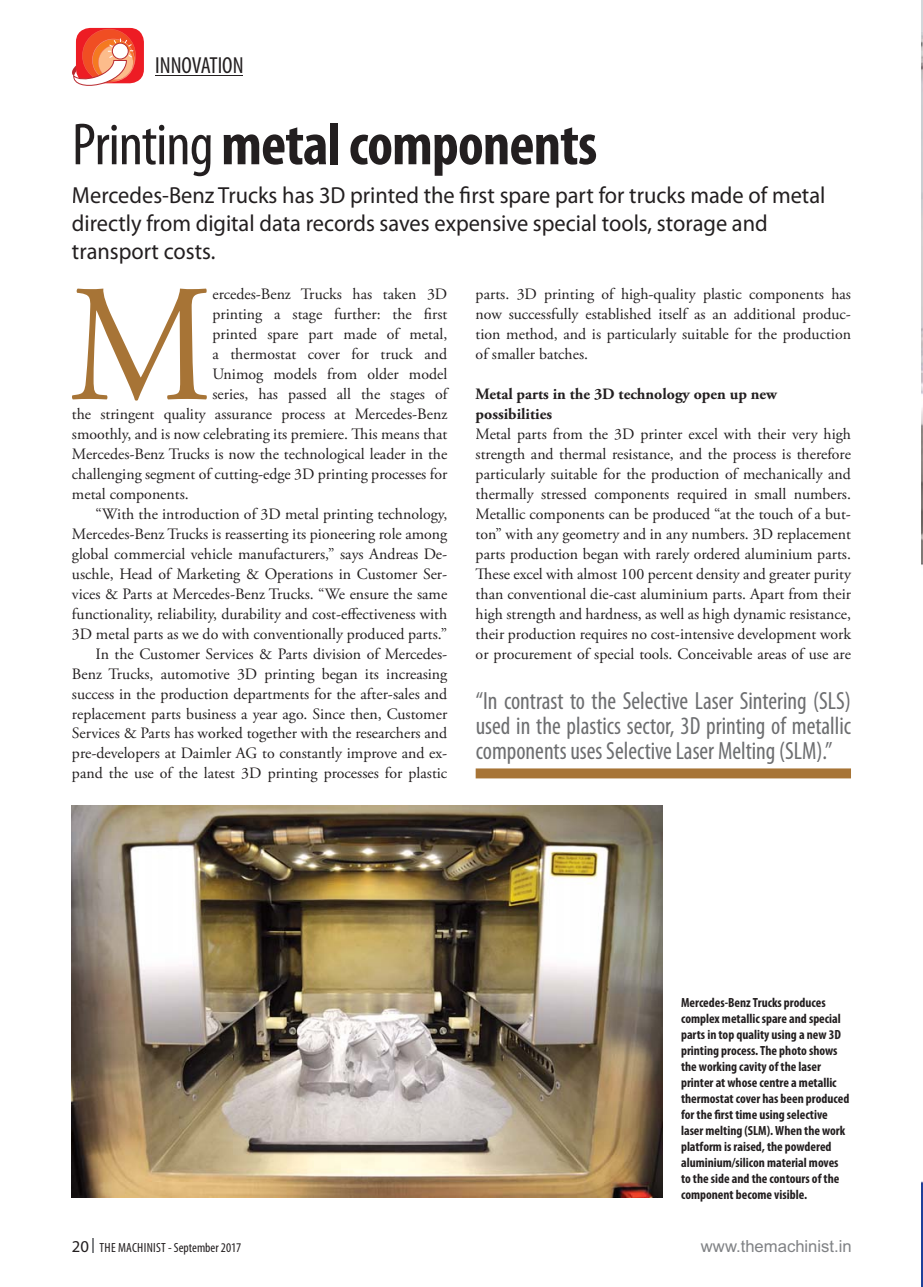
<style>
.page{position:relative;width:923px;height:1287px;background:#fff}
.page>*{position:absolute;margin:0;border:0;box-sizing:border-box;transform-origin:0 0}
.t1{font:166.42px "Adobe Garamond Pro";color:#a77436;scale:.95 1}
.t2{font:700 condensed 59.85px "Myriad Pro";letter-spacing:-.015em;color:#231f20}
.t3{font:condensed 25.03px/25px "Myriad Pro";color:#6d6e70;text-align:justify;scale:.96 1}
.t4{font:23.28px/28px "Myriad Pro";color:#231f20;scale:.96 1}
.t5{font:condensed 23.28px "Myriad Pro";color:#231f20}
.t6{font:16.62px "Arial";color:#808285}
.t7{font:15.75px/19.9px "Adobe Garamond Pro";color:#231f20;text-align:justify}
.t8{font:700 15.75px/19.9px "Adobe Garamond Pro";color:#231f20}
.t9{font:700 condensed 13.3px/15.9px "Myriad Pro";color:#231f20}
.t10{font:condensed 13.3px "Myriad Pro";color:#231f20}
.s1{font-weight:400}
.s2{font-stretch:normal;font-size:16.62px}
</style>
<div class="page">
<div style="left:76px;top:28px;width:68px;height:55px;background:#ed1c24;border-radius:14px"></div>
<hr style="left:155px;top:75px;width:88px;height:1px;background:#231f20">
<svg style="left:72px;top:29px;width:64px;height:57px"></svg>
<svg style="left:93px;top:1238px;width:1px;height:14px"></svg>
<img style="left:921px;top:0;width:1px;height:1287px">
<div style="left:475px;top:768px;width:375px;height:10px;background:#a77436"></div>
<img style="left:72px;top:806px;width:590px;height:392px">
<h3 class="t5" style="left:155px;top:57px;width:90px">INNOVATION</h3>
<h2 class="t2" style="left:72px;top:123px;width:526px"><span class="s1">Printing</span>metal components</h2>
<h3 class="t4" style="left:72px;top:183px;width:786px">Mercedes-Benz Trucks has 3D printed the first spare part for trucks made of metal directly from digital data records saves expensive special tools, storage and transport costs.</h3>
<h1 class="t1" style="left:68px;top:274px;width:153px">M</h1>
<p class="t7" style="left:212px;top:285px;width:236px">ercedes-Benz Trucks has taken 3D</p>
<p class="t7" style="left:212px;top:305px;width:236px">printing a stage further: the first</p>
<p class="t7" style="left:212px;top:325px;width:236px">printed spare part made of metal,</p>
<p class="t7" style="left:212px;top:345px;width:236px">a thermostat cover for truck and</p>
<p class="t7" style="left:212px;top:365px;width:236px">Unimog models from older model</p>
<p class="t7" style="left:212px;top:385px;width:236px">series, has passed all the stages of</p>
<p class="t7" style="left:72px;top:405px;width:376px">the stringent quality assurance process at Mercedes-Benz</p>
<p class="t7" style="left:72px;top:425px;width:376px">smoothly, and is now celebrating its premiere. This means that</p>
<p class="t7" style="left:72px;top:445px;width:377px">Mercedes-Benz Trucks is now the technological leader in the</p>
<p class="t7" style="left:72px;top:465px;width:377px">challenging segment of cutting-edge 3D printing processes for</p>
<p class="t7" style="left:72px;top:485px;width:118px">metal components.</p>
<p class="t7" style="left:96px;top:505px;width:353px">“With the introduction of 3D metal printing technology,</p>
<p class="t7" style="left:72px;top:525px;width:377px">Mercedes-Benz Trucks is reasserting its pioneering role among</p>
<p class="t7" style="left:72px;top:545px;width:377px">global commercial vehicle manufacturers,” says Andreas De-</p>
<p class="t7" style="left:72px;top:565px;width:377px">uschle, Head of Marketing &amp; Operations in Customer Ser-</p>
<p class="t7" style="left:72px;top:585px;width:376px">vices &amp; Parts at Mercedes-Benz Trucks. “We ensure the same</p>
<p class="t7" style="left:72px;top:605px;width:377px">functionality, reliability, durability and cost-effectiveness with</p>
<p class="t7" style="left:72px;top:625px;width:377px">3D metal parts as we do with conventionally produced parts.”</p>
<p class="t7" style="left:96px;top:645px;width:353px">In the Customer Services &amp; Parts division of Mercedes-</p>
<p class="t7" style="left:72px;top:665px;width:376px">Benz Trucks, automotive 3D printing began its increasing</p>
<p class="t7" style="left:72px;top:685px;width:377px">success in the production departments for the after-sales and</p>
<p class="t7" style="left:72px;top:705px;width:376px">replacement parts business a year ago. Since then, Customer</p>
<p class="t7" style="left:72px;top:724px;width:377px">Services &amp; Parts has worked together with the researchers and</p>
<p class="t7" style="left:72px;top:744px;width:377px">pre-developers at Daimler AG to constantly improve and ex-</p>
<p class="t7" style="left:72px;top:764px;width:377px">pand the use of the latest 3D printing processes for plastic</p>
<p class="t7" style="left:475px;top:285px;width:377px">parts. 3D printing of high-quality plastic components has now successfully established itself as an additional produc&shy;tion method, and is particularly suitable for the production of smaller batches.</p>
<p class="t8" style="left:475px;top:385px;width:302px">Metal parts in the 3D technology open up new possibilities</p>
<p class="t7" style="left:475px;top:425px;width:377px">Metal parts from the 3D printer excel with their very high strength and thermal resistance, and the process is therefore particularly suitable for the production of mechanically and thermally stressed components required in small numbers.<br>Metallic components can be produced “at the touch of a but&shy;ton” with any geometry and in any numbers. 3D replacement parts production began with rarely ordered aluminium parts.<br>These excel with almost 100 percent density and greater purity than conventional die-cast aluminium parts. Apart from their high strength and hardness, as well as high dynamic resistance, their production requires no cost-intensive development work or procurement of special tools. Conceivable areas of use are</p>
<h3 class="t3" style="left:475px;top:690px;width:392px">“In contrast to the Selective Laser Sintering (SLS) used in the plastics sector, 3D printing of metallic components uses Selective Laser Melting (SLM).”</h3>
<p class="t9" style="left:680px;top:996px;width:170px">Mercedes-Benz Trucks produces complex metallic spare and special parts in top quality using a new 3D printing process. The photo shows the working cavity of the laser printer at whose centre a metallic thermostat cover has been produced for the first time using selective laser melting (SLM). When the work platform is raised, the powdered aluminium/silicon material moves to the side and the contours of the component become visible.</p>
<p class="t10" style="left:72px;top:1243px;width:171px"><span class="s2">20</span> THE MACHINIST - September 2017</p>
<p class="t6" style="left:700px;top:1240px;width:152px">www.themachinist.in</p>
</div>
